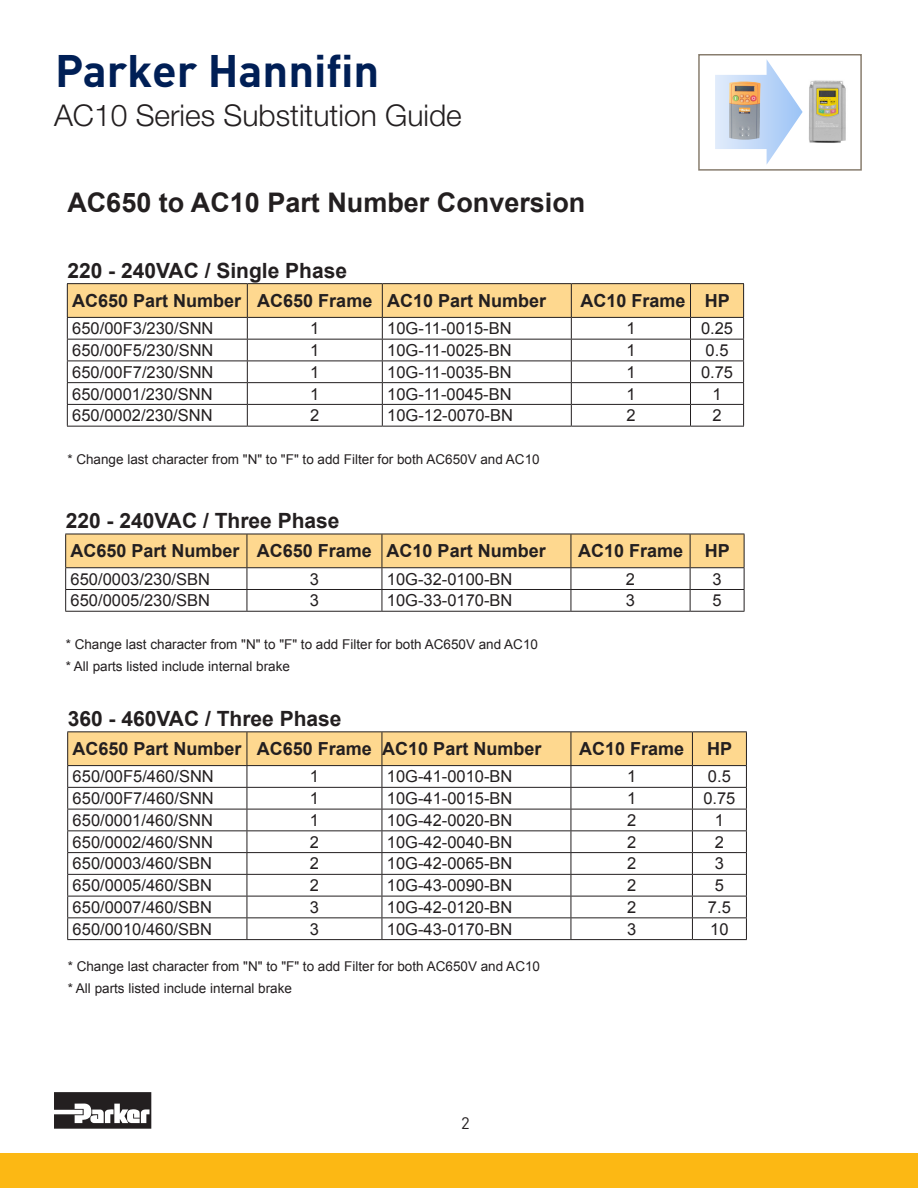
<style>
.page{position:relative;width:918px;height:1188px;background:#fff}
.page>*{position:absolute;margin:0;border:0;box-sizing:border-box;transform-origin:0 0}
.t1{font:700 45px "DINOT";color:#001f56}
.Sub_headings{font:300 30px "Helvetica Neue LT Std";color:#231f20}
.t2{font:700 27px "Arial";color:#231f20}
.t3{font:700 21px "Arial";color:#231f20}
.t4{font:700 18px "Arial";color:#231f20}
.t5{font:16.5px "Arial";color:#231f20}
.T_Pagenumber{font:16.5px "DINOT";color:#231f20}
.t6{font:13.5px "Arial";color:#231f20}
</style>
<div class="page">
<svg style="left:715px;top:59px;width:88px;height:106px"></svg>
<svg style="left:54px;top:1092px;width:97px;height:37px"></svg>
<div style="left:0;top:1154px;width:918px;height:34px;background:#fcb814"></div>
<hr style="left:67px;top:283px;width:180px;height:1px;background:#231f20">
<hr style="left:247px;top:283px;width:135px;height:1px;background:#231f20">
<hr style="left:382px;top:283px;width:189px;height:1px;background:#231f20">
<hr style="left:571px;top:283px;width:120px;height:1px;background:#231f20">
<hr style="left:691px;top:283px;width:53px;height:1px;background:#231f20">
<svg style="left:67px;top:284px;width:677px;height:142px"></svg>
<hr style="left:67px;top:426px;width:180px;height:1px;background:#231f20">
<hr style="left:247px;top:426px;width:135px;height:1px;background:#231f20">
<hr style="left:382px;top:426px;width:189px;height:1px;background:#231f20">
<hr style="left:571px;top:426px;width:120px;height:1px;background:#231f20">
<hr style="left:691px;top:426px;width:53px;height:1px;background:#231f20">
<svg style="left:65px;top:534px;width:680px;height:77px"></svg>
<hr style="left:65px;top:611px;width:182px;height:1px;background:#231f20">
<hr style="left:247px;top:611px;width:135px;height:1px;background:#231f20">
<hr style="left:382px;top:611px;width:189px;height:1px;background:#231f20">
<hr style="left:571px;top:611px;width:119px;height:1px;background:#231f20">
<hr style="left:690px;top:611px;width:54px;height:1px;background:#231f20">
<hr style="left:67px;top:731px;width:180px;height:1px;background:#231f20">
<hr style="left:247px;top:731px;width:135px;height:1px;background:#231f20">
<hr style="left:382px;top:731px;width:189px;height:1px;background:#231f20">
<hr style="left:571px;top:731px;width:121px;height:1px;background:#231f20">
<hr style="left:692px;top:731px;width:55px;height:1px;background:#231f20">
<svg style="left:67px;top:732px;width:680px;height:207px"></svg>
<hr style="left:67px;top:939px;width:180px;height:1px;background:#231f20">
<hr style="left:247px;top:939px;width:135px;height:1px;background:#231f20">
<hr style="left:382px;top:939px;width:189px;height:1px;background:#231f20">
<hr style="left:571px;top:939px;width:121px;height:1px;background:#231f20">
<hr style="left:692px;top:939px;width:55px;height:1px;background:#231f20">
<img style="left:809px;top:80px;width:37px;height:63px">
<img style="left:729px;top:81px;width:32px;height:59px">
<div style="left:698px;top:54px;width:164px;height:117px;border:2px solid #887d6e"></div>
<p class="t1" style="left:55px;top:41px;width:326px">Parker Hannifin</p>
<p class="Sub_headings" style="left:54px;top:97px;width:409px">AC10 Series Substitution Guide</p>
<p class="t2" style="left:67px;top:184px;width:520px">AC650 to AC10 Part Number Conversion</p>
<p class="t3" style="left:67px;top:256px;width:281px">220 - 240VAC / Single Phase</p>
<p class="t4" style="left:72px;top:289px;width:171px">AC650 Part Number</p>
<p class="t4" style="left:257px;top:289px;width:117px">AC650 Frame</p>
<p class="t4" style="left:387px;top:289px;width:161px">AC10 Part Number</p>
<p class="t4" style="left:581px;top:289px;width:107px">AC10 Frame</p>
<p class="t4" style="left:705px;top:289px;width:27px">HP</p>
<p class="t5" style="left:72px;top:318px;width:143px">650/00F3/230/SNN</p>
<p class="t5" style="left:310px;top:318px;width:11px">1</p>
<p class="t5" style="left:387px;top:318px;width:126px">10G-11-0015-BN</p>
<p class="t5" style="left:626px;top:318px;width:11px">1</p>
<p class="t5" style="left:701px;top:318px;width:34px">0.25</p>
<p class="t5" style="left:72px;top:339px;width:143px">650/00F5/230/SNN</p>
<p class="t5" style="left:310px;top:339px;width:11px">1</p>
<p class="t5" style="left:387px;top:339px;width:126px">10G-11-0025-BN</p>
<p class="t5" style="left:626px;top:339px;width:11px">1</p>
<p class="t5" style="left:706px;top:339px;width:24px">0.5</p>
<p class="t5" style="left:72px;top:361px;width:143px">650/00F7/230/SNN</p>
<p class="t5" style="left:310px;top:361px;width:11px">1</p>
<p class="t5" style="left:387px;top:361px;width:126px">10G-11-0035-BN</p>
<p class="t5" style="left:626px;top:361px;width:11px">1</p>
<p class="t5" style="left:701px;top:361px;width:34px">0.75</p>
<p class="t5" style="left:72px;top:383px;width:142px">650/0001/230/SNN</p>
<p class="t5" style="left:310px;top:383px;width:11px">1</p>
<p class="t5" style="left:387px;top:383px;width:126px">10G-11-0045-BN</p>
<p class="t5" style="left:626px;top:383px;width:11px">1</p>
<p class="t5" style="left:712px;top:383px;width:11px">1</p>
<p class="t5" style="left:72px;top:405px;width:142px">650/0002/230/SNN</p>
<p class="t5" style="left:310px;top:405px;width:11px">2</p>
<p class="t5" style="left:387px;top:405px;width:127px">10G-12-0070-BN</p>
<p class="t5" style="left:626px;top:405px;width:11px">2</p>
<p class="t5" style="left:712px;top:405px;width:11px">2</p>
<p class="t6" style="left:67px;top:450px;width:474px">* Change last character from "N" to "F" to add Filter for both AC650V and AC10</p>
<p class="t3" style="left:66px;top:506px;width:275px">220 - 240VAC / Three Phase</p>
<p class="t4" style="left:70px;top:539px;width:171px">AC650 Part Number</p>
<p class="t4" style="left:257px;top:539px;width:117px">AC650 Frame</p>
<p class="t4" style="left:387px;top:539px;width:161px">AC10 Part Number</p>
<p class="t4" style="left:578px;top:539px;width:107px">AC10 Frame</p>
<p class="t4" style="left:705px;top:539px;width:27px">HP</p>
<p class="t5" style="left:71px;top:568px;width:141px">650/0003/230/SBN</p>
<p class="t5" style="left:310px;top:568px;width:11px">3</p>
<p class="t5" style="left:387px;top:568px;width:127px">10G-32-0100-BN</p>
<p class="t5" style="left:626px;top:568px;width:11px">2</p>
<p class="t5" style="left:713px;top:568px;width:11px">3</p>
<p class="t5" style="left:71px;top:590px;width:141px">650/0005/230/SBN</p>
<p class="t5" style="left:310px;top:590px;width:11px">3</p>
<p class="t5" style="left:387px;top:590px;width:127px">10G-33-0170-BN</p>
<p class="t5" style="left:626px;top:590px;width:11px">3</p>
<p class="t5" style="left:713px;top:590px;width:11px">5</p>
<p class="t6" style="left:66px;top:635px;width:474px">* Change last character from "N" to "F" to add Filter for both AC650V and AC10</p>
<p class="t6" style="left:66px;top:657px;width:226px">* All parts listed include internal brake</p>
<p class="t3" style="left:68px;top:704px;width:275px">360 - 460VAC / Three Phase</p>
<p class="t4" style="left:72px;top:737px;width:171px">AC650 Part Number</p>
<p class="t4" style="left:257px;top:737px;width:117px">AC650 Frame</p>
<p class="t4" style="left:382px;top:737px;width:161px">AC10 Part Number</p>
<p class="t4" style="left:579px;top:737px;width:107px">AC10 Frame</p>
<p class="t4" style="left:707px;top:737px;width:27px">HP</p>
<p class="t5" style="left:73px;top:766px;width:143px">650/00F5/460/SNN</p>
<p class="t5" style="left:310px;top:766px;width:11px">1</p>
<p class="t5" style="left:387px;top:766px;width:127px">10G-41-0010-BN</p>
<p class="t5" style="left:627px;top:766px;width:11px">1</p>
<p class="t5" style="left:708px;top:766px;width:24px">0.5</p>
<p class="t5" style="left:73px;top:788px;width:143px">650/00F7/460/SNN</p>
<p class="t5" style="left:310px;top:788px;width:11px">1</p>
<p class="t5" style="left:387px;top:788px;width:127px">10G-41-0015-BN</p>
<p class="t5" style="left:627px;top:788px;width:11px">1</p>
<p class="t5" style="left:703px;top:788px;width:34px">0.75</p>
<p class="t5" style="left:73px;top:809px;width:142px">650/0001/460/SNN</p>
<p class="t5" style="left:310px;top:809px;width:11px">1</p>
<p class="t5" style="left:387px;top:809px;width:127px">10G-42-0020-BN</p>
<p class="t5" style="left:627px;top:809px;width:11px">2</p>
<p class="t5" style="left:715px;top:809px;width:11px">1</p>
<p class="t5" style="left:73px;top:831px;width:142px">650/0002/460/SNN</p>
<p class="t5" style="left:310px;top:831px;width:11px">2</p>
<p class="t5" style="left:387px;top:831px;width:127px">10G-42-0040-BN</p>
<p class="t5" style="left:627px;top:831px;width:11px">2</p>
<p class="t5" style="left:715px;top:831px;width:11px">2</p>
<p class="t5" style="left:73px;top:853px;width:141px">650/0003/460/SBN</p>
<p class="t5" style="left:310px;top:853px;width:11px">2</p>
<p class="t5" style="left:387px;top:853px;width:127px">10G-42-0065-BN</p>
<p class="t5" style="left:627px;top:853px;width:11px">2</p>
<p class="t5" style="left:715px;top:853px;width:11px">3</p>
<p class="t5" style="left:73px;top:875px;width:141px">650/0005/460/SBN</p>
<p class="t5" style="left:310px;top:875px;width:11px">2</p>
<p class="t5" style="left:387px;top:875px;width:127px">10G-43-0090-BN</p>
<p class="t5" style="left:627px;top:875px;width:11px">2</p>
<p class="t5" style="left:715px;top:875px;width:11px">5</p>
<p class="t5" style="left:73px;top:896px;width:141px">650/0007/460/SBN</p>
<p class="t5" style="left:310px;top:896px;width:11px">3</p>
<p class="t5" style="left:387px;top:896px;width:127px">10G-42-0120-BN</p>
<p class="t5" style="left:627px;top:896px;width:11px">2</p>
<p class="t5" style="left:708px;top:896px;width:24px">7.5</p>
<p class="t5" style="left:73px;top:918px;width:141px">650/0010/460/SBN</p>
<p class="t5" style="left:310px;top:918px;width:11px">3</p>
<p class="t5" style="left:387px;top:918px;width:127px">10G-43-0170-BN</p>
<p class="t5" style="left:627px;top:918px;width:11px">3</p>
<p class="t5" style="left:710px;top:918px;width:20px">10</p>
<p class="t6" style="left:68px;top:958px;width:474px">* Change last character from "N" to "F" to add Filter for both AC650V and AC10</p>
<p class="t6" style="left:68px;top:979px;width:226px">* All parts listed include internal brake</p>
<p class="T_Pagenumber" style="left:461px;top:1112px;width:10px">2</p>
</div>
